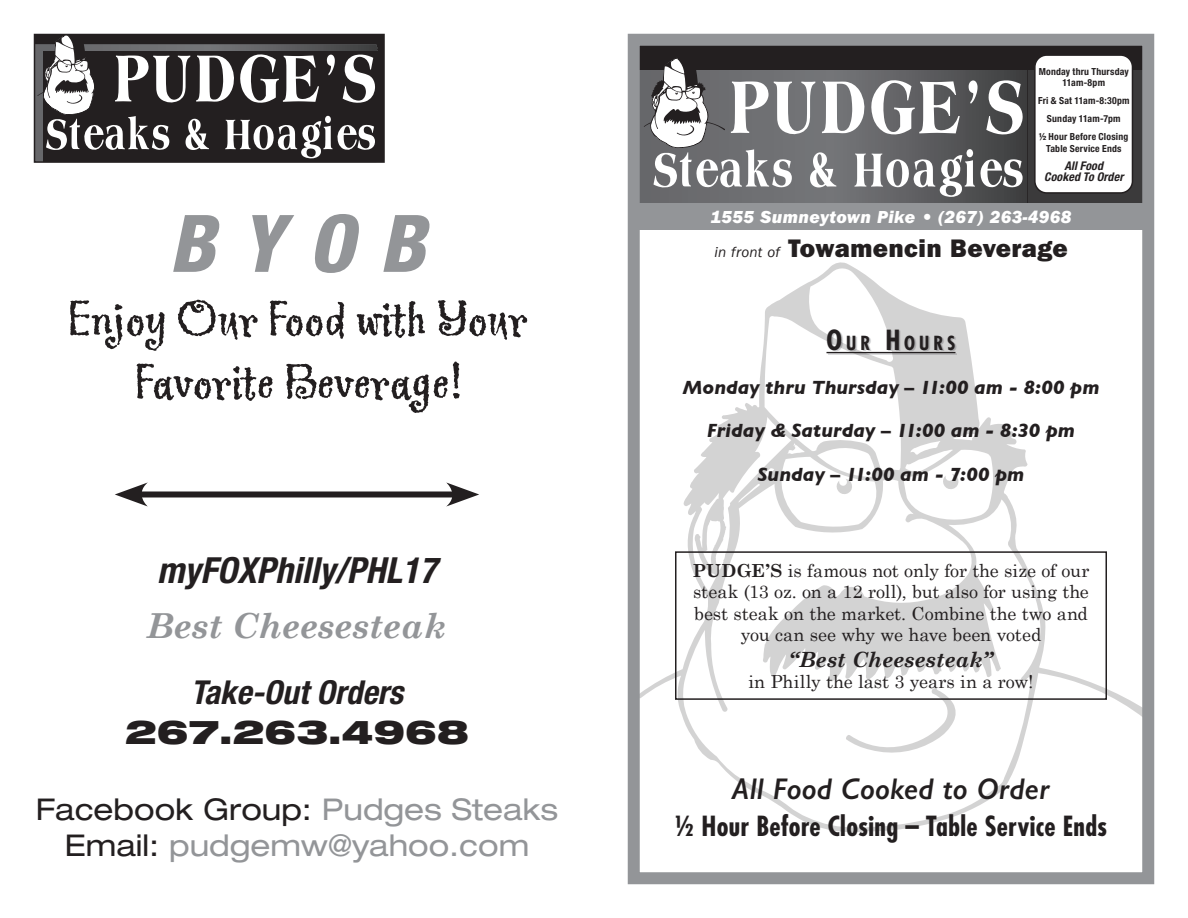
<style>
.page{position:relative;width:1188px;height:918px;background:#fff}
.page>*{position:absolute;margin:0;border:0;box-sizing:border-box;transform-origin:0 0}
.t1{font:italic 800 condensed 79.5px "Helvetica Neue LT Pro";color:#939598}
.t2{font:52.5px "Greymantle MVB";color:#231f20}
.t3{font:italic 700 condensed 36px "Helvetica Neue LT Pro";color:#231f20}
.t4{font:italic 700 34.5px "Century Schoolbook";color:#939598}
.t5{font:italic 700 condensed 33px "Helvetica Neue LT Pro";color:#231f20}
.t6{font:900 expanded 33px "Helvetica Neue LT Pro";color:#231f20}
.t7{font:expanded 30px "Helvetica Neue LT Pro";color:#231f20}
.t8{font:expanded 30px "Helvetica Neue LT Pro";color:#939598}
.t9{font:italic 600 30px "Gill Sans";letter-spacing:.005em;color:#231f20}
.t10{font:700 condensed 27px "Futura Std";letter-spacing:.01em;color:#231f20}
.t11{font:800 25.5px "Franklin Gothic";letter-spacing:.015em;color:#231f20}
.t12{font:italic 700 21px "Century Schoolbook";letter-spacing:.005em;color:#231f20}
.t13{font:italic 700 19.5px "Gill Sans";color:#231f20}
.t14{font:700 condensed 18.9px "Futura Std";color:#231f20}
.t15{font:18px/21.6px "Century Schoolbook";letter-spacing:-.005em;color:#231f20;text-align:center}
.t16{font:italic 800 18px "Franklin Gothic";letter-spacing:.025em;color:#fff}
.t17{font:italic 700 condensed 12px/11.2px "Helvetica Neue LT Pro";letter-spacing:.01em;color:#231f20;text-align:center}
.t18{font:700 condensed 9.75px/11.2px "Helvetica Neue LT Pro";letter-spacing:.02em;color:#231f20;text-align:center}
.s1{color:#939598}
.s2{color:#231f20}
.s3{font-weight:400;font-style:italic;font-size:15px}
.s4{font-size:27px}
.s5{font-weight:700}
</style>
<div class="page">
<svg style="left:641px;top:262px;width:500px;height:570px"></svg>
<svg style="left:37px;top:37px;width:342px;height:123px"></svg>
<div style="left:34px;top:34px;width:351px;height:129px;border:2px solid #231f20"></div>
<div style="left:134px;top:491px;width:326px;height:6px;background:#231f20"></div>
<svg style="left:115px;top:482px;width:33px;height:25px"></svg>
<svg style="left:446px;top:482px;width:33px;height:25px"></svg>
<div style="left:675px;top:551px;width:432px;height:149px;border:2px solid #231f20"></div>
<svg style="left:641px;top:70px;width:387px;height:133px;background:#5c5d5f"></svg>
<div style="left:1028px;top:59px;width:122px;height:156px;background:#3b3a3b"></div>
<div style="left:632px;top:46px;width:518px;height:24px;background:#231f20"></div>
<svg style="left:644px;top:58px;width:380px;height:139px"></svg>
<div style="left:628px;top:34px;width:526px;height:850px;border:12px solid #939598"></div>
<div style="left:636px;top:203px;width:510px;height:27px;background:#939598"></div>
<div style="left:1035px;top:55px;width:97px;height:138px;background:#fff;border-radius:12px"></div>
<div style="left:1034px;top:54px;width:99px;height:140px;border:2px solid #231f20;border-radius:12px"></div>
<hr style="left:828px;top:353px;width:129px;height:2px;background:#d1d2d4">
<hr style="left:827px;top:352px;width:128px;height:1px;background:#231f20">
<p class="t1" style="left:169px;top:194px;width:257px">B Y O B</p>
<p class="t2" style="left:67px;top:288px;width:462px">Enjoy Our Food with Your</p>
<p class="t2" style="left:133px;top:351px;width:329px">Favorite Beverage!</p>
<p class="t3" style="left:157px;top:548px;width:281px">myFOXPhilly/PHL17</p>
<p class="t4" style="left:148px;top:599px;width:300px">Best Cheesesteak</p>
<p class="t5" style="left:191px;top:673px;width:214px">Take-Out Orders</p>
<p class="t6" style="left:125px;top:711px;width:345px">267.263.4968</p>
<p class="t7" style="left:36px;top:792px;width:524px">Facebook Group: <span class="s1">Pudges Steaks</span></p>
<p class="t8" style="left:65px;top:828px;width:466px"><span class="s2">Email:</span> pudgemw@yahoo.com</p>
<p class="t18" style="left:1039px;top:66px;width:92px">Monday thru Thursday<br>11am-8pm</p>
<p class="t18" style="left:1038px;top:95px;width:93px">Fri &amp; Sat 11am-8:30pm</p>
<p class="t18" style="left:1047px;top:113px;width:75px">Sunday 11am-7pm</p>
<p class="t18" style="left:1039px;top:131px;width:91px">½ Hour Before Closing<br>Table Service Ends</p>
<p class="t17" style="left:1044px;top:160px;width:81px">All Food<br>Cooked To Order</p>
<p class="t16" style="left:711px;top:206px;width:362px">1555 Sumneytown Pike • (267) 263-4968</p>
<p class="t11" style="left:714px;top:233px;width:355px"><span class="s3">in front of</span> Towamencin Beverage</p>
<p class="t14" style="left:827px;top:331px;width:130px"><span class="s4">O</span>UR <span class="s4">H</span>OURS</p>
<p class="t13" style="left:682px;top:376px;width:419px">Monday thru Thursday – 11:00 am - 8:00 pm</p>
<p class="t13" style="left:707px;top:419px;width:370px">Friday &amp; Saturday – 11:00 am - 8:30 pm</p>
<p class="t13" style="left:758px;top:463px;width:268px">Sunday – 11:00 am - 7:00 pm</p>
<p class="t15" style="left:693px;top:558px;width:398px"><span class="s5">PUDGE’S</span> is famous not only for the size of our steak (13 oz. on a 12 roll), but also for using the best steak on the market. Combine the two and you can see why we have been voted</p>
<p class="t12" style="left:789px;top:643px;width:206px">“Best Cheesesteak”</p>
<p class="t15" style="left:748px;top:669px;width:287px">in Philly the last 3 years in a row!</p>
<p class="t9" style="left:732px;top:770px;width:319px">All Food Cooked to Order</p>
<p class="t10" style="left:675px;top:809px;width:434px">½ Hour Before Closing – Table Service Ends</p>
</div>
